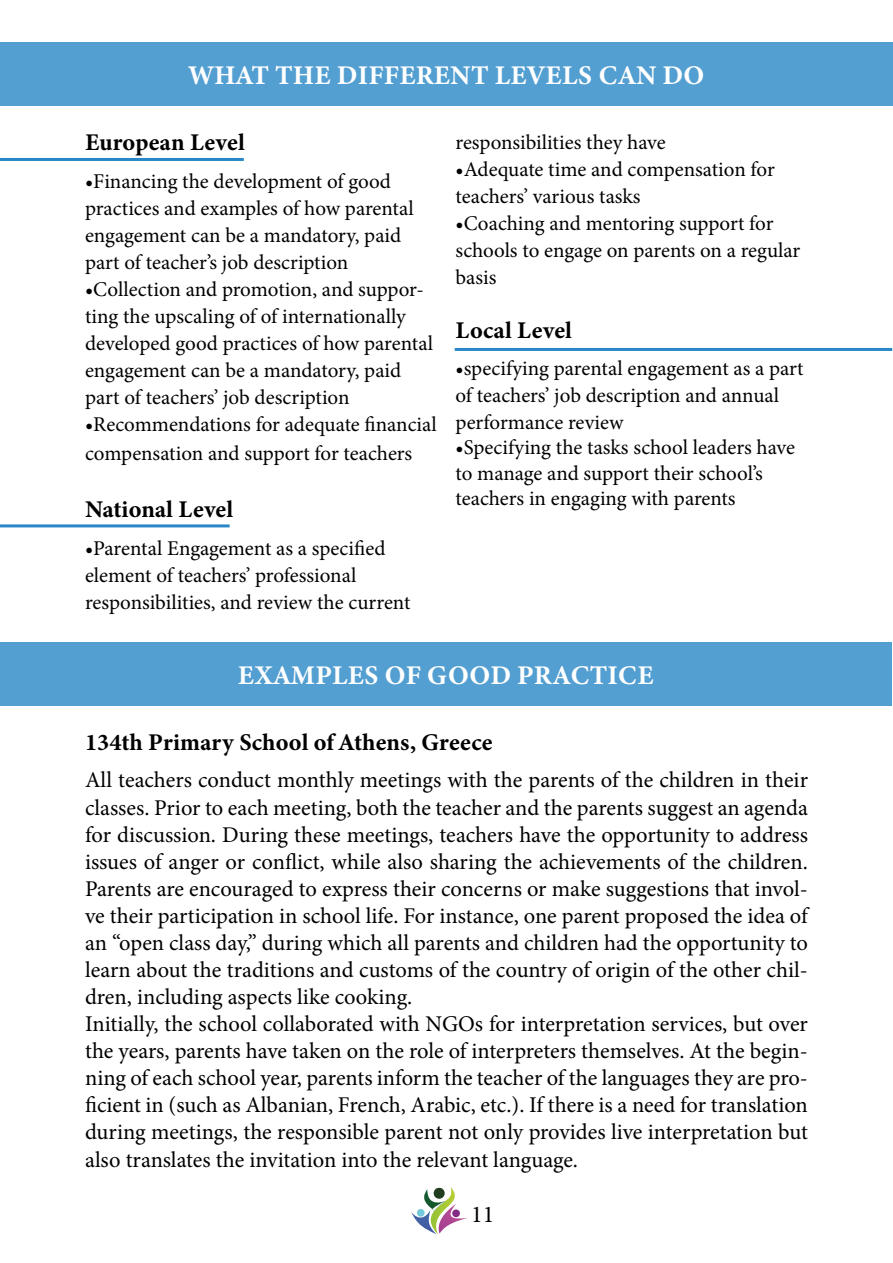
<style>
.page{position:relative;width:893px;height:1263px;background:#fff}
.page>*{position:absolute;margin:0;border:0;box-sizing:border-box;transform-origin:0 0}
.t1{font:27px "Minion Variable Concept";letter-spacing:.01em;color:#fff}
.t2{font:24px "Minion Variable Concept";letter-spacing:.005em;color:#000}
.t3{font:24px "Minion Pro";color:#000}
.t4{font:22.5px/27.2px "Minion Pro";color:#000}
.t5{font:21px/27px "Minion Pro";letter-spacing:-.005em;color:#000}
</style>
<div class="page">
<img style="left:458px;top:1217px;width:10px;height:4px">
<img style="left:411px;top:1212px;width:14px;height:17px">
<img style="left:425px;top:1187px;width:33px;height:47px">
<img style="left:432px;top:1201px;width:14px;height:10px">
<svg style="left:452px;top:1209px;width:8px;height:8px"></svg>
<svg style="left:417px;top:1209px;width:8px;height:8px"></svg>
<div style="left:0;top:43px;width:893px;height:63px;background:#539fd2"></div>
<div style="left:0;top:642px;width:892px;height:64px;background:#539fd2"></div>
<hr style="left:0;top:158px;width:244px;height:3px;background:#2987c7">
<hr style="left:455px;top:348px;width:437px;height:3px;background:#2987c7">
<hr style="left:0;top:524px;width:230px;height:3px;background:#2987c7">
<p class="t1" style="left:189px;top:56px;width:517px">WHAT THE DIFFERENT LEVELS CAN DO</p>
<p class="t2" style="left:85px;top:126px;width:161px">European Level</p>
<p class="t5" style="left:85px;top:168px;width:330px">•Financing the development of good practices and examples of how parental engagement can be a mandatory, paid part of teacher’s job description</p>
<p class="t5" style="left:85px;top:276px;width:349px">•Collection and promotion, and suppor&shy;ting the upscaling of of internationally developed good practices of how parental engagement can be a mandatory, paid part of teachers’ job description</p>
<p class="t5" style="left:85px;top:410px;width:353px;line-height:28.8px">•Recommendations for adequate financial compensation and support for teachers</p>
<p class="t2" style="left:85px;top:493px;width:150px">National Level</p>
<p class="t5" style="left:85px;top:535px;width:327px">•Parental Engagement as a specified element of teachers’ professional responsibilities, and review the current</p>
<p class="t5" style="left:455px;top:128px;width:212px">responsibilities they have</p>
<p class="t5" style="left:455px;top:155px;width:321px">•Adequate time and compensation for teachers’ various tasks</p>
<p class="t5" style="left:455px;top:209px;width:346px">•Coaching and mentoring support for schools to engage on parents on a regular basis</p>
<p class="t2" style="left:455px;top:313px;width:118px">Local Level</p>
<p class="t5" style="left:455px;top:355px;width:350px">•specifying parental engagement as a part of teachers’ job description and annual performance review</p>
<p class="t5" style="left:455px;top:435px;width:341px;line-height:25.2px">•Specifying the tasks school leaders have to manage and support their school’s teachers in engaging with parents</p>
<p class="t1" style="left:238px;top:656px;width:418px">EXAMPLES OF GOOD PRACTICE</p>
<p class="t2" style="left:85px;top:725px;width:409px">134th Primary School of Athens, Greece</p>
<p class="t4" style="left:85px;top:767px;width:724px">All teachers conduct monthly meetings with the parents of the children in their classes. Prior to each meeting, both the teacher and the parents suggest an agenda for discussion. During these meetings, teachers have the opportunity to address issues of anger or conflict, while also sharing the achievements of the children.<br>Parents are encouraged to express their concerns or make suggestions that invol&shy;ve their participation in school life. For instance, one parent proposed the idea of an “open class day,” during which all parents and children had the opportunity to learn about the traditions and customs of the country of origin of the other chil&shy;dren, including aspects like cooking.<br>Initially, the school collaborated with NGOs for interpretation services, but over the years, parents have taken on the role of interpreters themselves. At the begin&shy;ning of each school year, parents inform the teacher of the languages they are pro&shy;ficient in (such as Albanian, French, Arabic, etc.). If there is a need for translation during meetings, the responsible parent not only provides live interpretation but also translates the invitation into the relevant language.</p>
<p class="t3" style="left:471px;top:1198px;width:25px">11</p>
</div>
